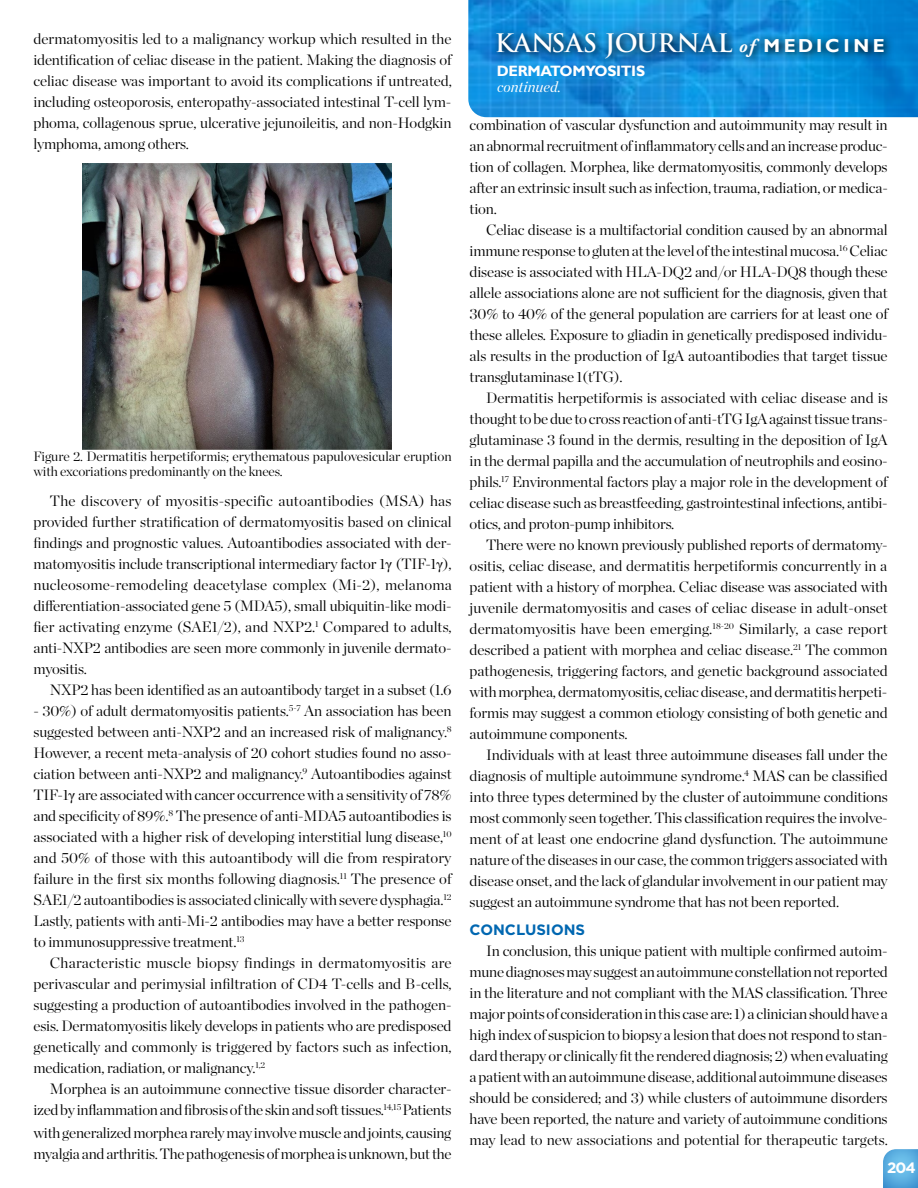
<style>
.page{position:relative;width:918px;height:1188px;background:#fff}
.page>*{position:absolute;margin:0;border:0;box-sizing:border-box;transform-origin:0 0}
.t1{font:700 24.9px "Trajan Pro";color:#fff}
.t2{font:300 15px/21px "Chronicle Display";letter-spacing:-.01em;color:#000;text-align:justify}
.t3{font:700 15px "Gill Sans";letter-spacing:-.02em;color:#fff}
.t4{font:700 15px "Gotham";color:#0067b1}
.t5{font:italic 15px "Chronicle Display";color:#fff}
.t6{font:700 15px "Gotham";color:#fff}
.t7{font:300 13.5px/15px "Chronicle Display";letter-spacing:-.005em;color:#000}
.s1{font-family:"Times New Roman";font-weight:400}
.s2{font-family:"Adobe Garamond Pro";font-style:italic;font-size:18.75px}
.s3{font-family:"Gill Sans";font-size:18.75px}
</style>
<div class="page">
<img style="left:468px;top:0;width:450px;height:117px">
<svg style="left:883px;top:1149px;width:35px;height:39px"></svg>
<svg style="left:492px;top:27px;width:402px;height:41px;background:#0f7abd"></svg>
<img style="left:82px;top:163px;width:310px;height:286px">
<p class="t2" style="left:33px;top:28px;width:420px">dermatomyositis led to a malignancy workup which resulted in the identification of celiac disease in the patient. Making the diagnosis of celiac disease was important to avoid its complications if untreated, including osteoporosis, enteropathy-associated intestinal T-cell lym&shy;phoma, collagenous sprue, ulcerative jejunoileitis, and non-Hodgkin lymphoma, among others.</p>
<p class="t7" style="left:33px;top:448px;width:420px">Figure 2. Dermatitis herpetiformis; erythematous papulovesicular eruption with excoriations predominantly on the knees.</p>
<p class="t2" style="left:33px;top:490px;width:420px;text-indent:17px">The discovery of myositis-specific autoantibodies (MSA) has provided further stratification of dermatomyositis based on clinical findings and prognostic values. Autoantibodies associated with der&shy;matomyositis include transcriptional intermediary factor 1<span class="s1">γ</span> (TIF-1<span class="s1">γ</span>), nucleosome-remodeling deacetylase complex (Mi-2), melanoma differentiation-associated gene 5 (MDA5), small ubiquitin-like modi&shy;fier activating enzyme (SAE1/2), and NXP2.<sup>1</sup> Compared to adults, anti-NXP2 antibodies are seen more commonly in juvenile dermato&shy;myositis.</p>
<p class="t2" style="left:50px;top:679px;width:403px">NXP2 has been identified as an autoantibody target in a subset (1.6</p>
<p class="t2" style="left:33px;top:700px;width:420px">- 30%) of adult dermatomyositis patients.<sup>5-7</sup> An association has been suggested between anti-NXP2 and an increased risk of malignancy.<sup>8<br></sup>However, a recent meta-analysis of 20 cohort studies found no asso&shy;ciation between anti-NXP2 and malignancy.<sup>9</sup> Autoantibodies against TIF-1<span class="s1">γ</span> are associated with cancer occurrence with a sensitivity of 78% and specificity of 89%.<sup>8</sup> The presence of anti-MDA5 autoantibodies is associated with a higher risk of developing interstitial lung disease,<sup>10 </sup>and 50% of those with this autoantibody will die from respiratory failure in the first six months following diagnosis.<sup>11</sup> The presence of SAE1/2 autoantibodies is associated clinically with severe dysphagia.<sup>12<br></sup>Lastly, patients with anti-Mi-2 antibodies may have a better response to immunosuppressive treatment.<sup>13</sup></p>
<p class="t2" style="left:33px;top:952px;width:420px;text-indent:16px">Characteristic muscle biopsy findings in dermatomyositis are perivascular and perimysial infiltration of CD4 T-cells and B-cells, suggesting a production of autoantibodies involved in the pathogen&shy;esis. Dermatomyositis likely develops in patients who are predisposed genetically and commonly is triggered by factors such as infection, medication, radiation, or malignancy.<sup>1,2</sup></p>
<p class="t2" style="left:33px;top:1078px;width:420px;text-align:right">Morphea is an autoimmune connective tissue disorder character&shy;ized by inflammation and fibrosis of the skin and soft tissues.<sup>14,15</sup> Patients</p>
<p class="t2" style="left:33px;top:1121px;width:420px">with generalized morphea rarely may involve muscle and joints, causing myalgia and arthritis. The pathogenesis of morphea is unknown, but the</p>
<h1 class="t1" style="left:495px;top:28px;width:391px">KANSAS JOURNAL <span class="s2">of</span> <span class="s3">M EDIC I N E</span></h1>
<p class="t3" style="left:497px;top:62px;width:150px">DERMATOMYOSITIS</p>
<p class="t5" style="left:497px;top:75px;width:65px">continued.</p>
<p class="t2" style="left:470px;top:113px;width:420px">combination of vascular dysfunction and autoimmunity may result in an abnormal recruitment of inflammatory cells and an increase produc&shy;tion of collagen. Morphea, like dermatomyositis, commonly develops after an extrinsic insult such as infection, trauma, radiation, or medica&shy;tion.</p>
<p class="t2" style="left:470px;top:218px;width:420px;text-indent:16px">Celiac disease is a multifactorial condition caused by an abnormal immune response to gluten at the level of the intestinal mucosa.<sup>16</sup> Celiac disease is associated with HLA-DQ2 and/or HLA-DQ8 though these allele associations alone are not sufficient for the diagnosis, given that 30% to 40% of the general population are carriers for at least one of these alleles. Exposure to gliadin in genetically predisposed individu&shy;als results in the production of IgA autoantibodies that target tissue transglutaminase 1(tTG).</p>
<p class="t2" style="left:470px;top:386px;width:420px;text-indent:17px">Dermatitis herpetiformis is associated with celiac disease and is thought to be due to cross reaction of anti-tTG IgA against tissue trans&shy;glutaminase 3 found in the dermis, resulting in the deposition of IgA in the dermal papilla and the accumulation of neutrophils and eosino&shy;phils.<sup>17</sup> Environmental factors play a major role in the development of celiac disease such as breastfeeding, gastrointestinal infections, antibi&shy;otics, and proton-pump inhibitors.</p>
<p class="t2" style="left:470px;top:533px;width:420px;text-indent:16px">There were no known previously published reports of dermatomy&shy;ositis, celiac disease, and dermatitis herpetiformis concurrently in a patient with a history of morphea. Celiac disease was associated with juvenile dermatomyositis and cases of celiac disease in adult-onset dermatomyositis have been emerging.<sup>18-20</sup> Similarly, a case report described a patient with morphea and celiac disease.<sup>21</sup> The common pathogenesis, triggering factors, and genetic background associated with morphea, dermatomyositis, celiac disease, and dermatitis herpeti&shy;formis may suggest a common etiology consisting of both genetic and autoimmune components.</p>
<p class="t2" style="left:470px;top:743px;width:420px;text-indent:16px">Individuals with at least three autoimmune diseases fall under the diagnosis of multiple autoimmune syndrome.<sup>4</sup> MAS can be classified into three types determined by the cluster of autoimmune conditions most commonly seen together. This classification requires the involve&shy;ment of at least one endocrine gland dysfunction. The autoimmune nature of the diseases in our case, the common triggers associated with disease onset, and the lack of glandular involvement in our patient may suggest an autoimmune syndrome that has not been reported.</p>
<p class="t4" style="left:470px;top:920px;width:117px">CONCLUSIONS</p>
<p class="t2" style="left:470px;top:939px;width:420px;text-indent:16px">In conclusion, this unique patient with multiple confirmed autoim&shy;mune diagnoses may suggest an autoimmune constellation not reported in the literature and not compliant with the MAS classification. Three major points of consideration in this case are: 1) a clinician should have a high index of suspicion to biopsy a lesion that does not respond to stan&shy;dard therapy or clinically fit the rendered diagnosis; 2) when evaluating a patient with an autoimmune disease, additional autoimmune diseases should be considered; and 3) while clusters of autoimmune disorders have been reported, the nature and variety of autoimmune conditions may lead to new associations and potential for therapeutic targets.</p>
<p class="t6" style="left:887px;top:1158px;width:30px">204</p>
</div>
